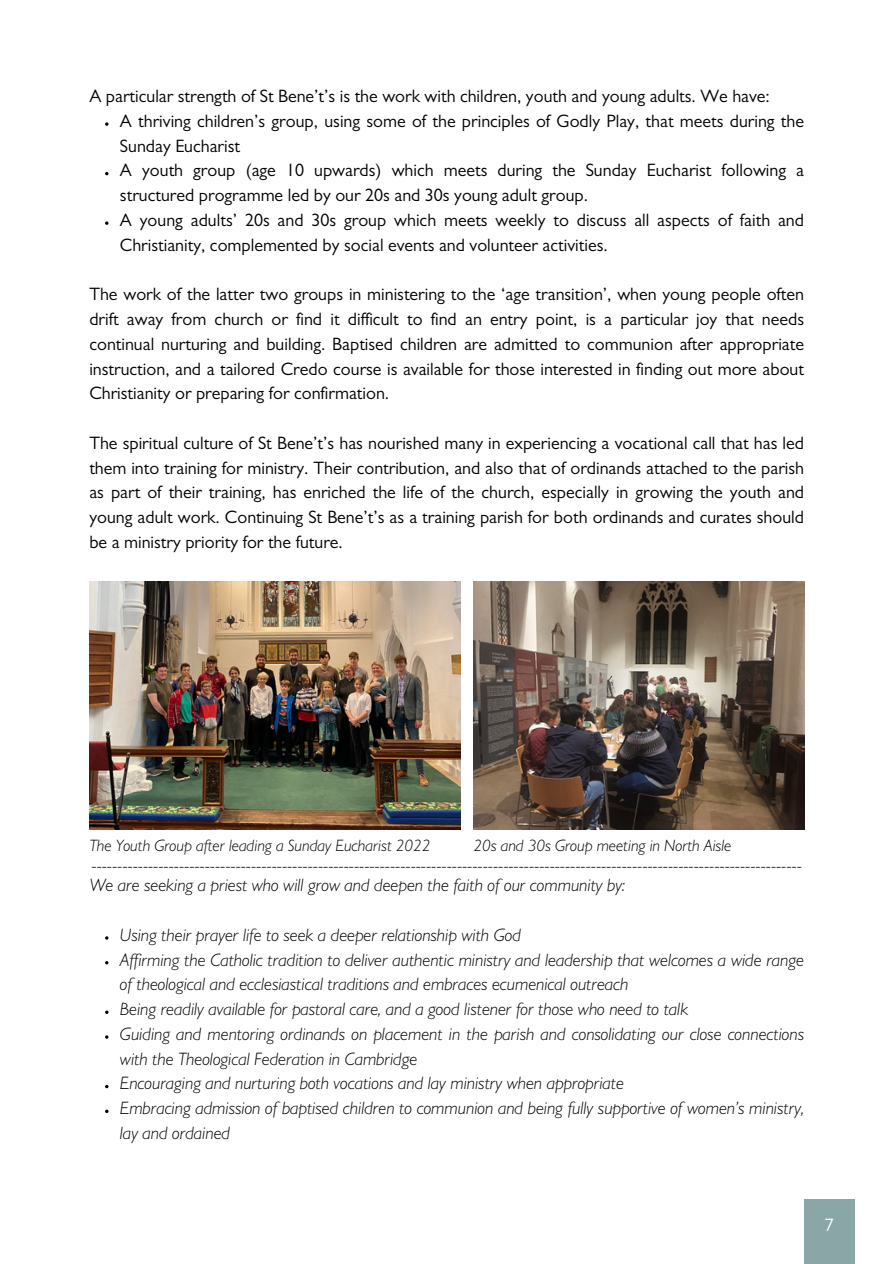
<style>
.page{position:relative;width:893px;height:1264px;background:#fff}
.page>*{position:absolute;margin:0;border:0;box-sizing:border-box;transform-origin:0 0}
.t1{font:18px/24.8px "Gill Sans";color:#000;text-align:justify}
.t2{font:italic 300 18px/24.8px "Gill Sans";color:#000}
.t3{font:18px "Gill Sans";color:#fff}
.t4{font:300 16.5px "Gill Sans";color:#000}
.t5{font:italic 300 16.5px "Gill Sans";color:#000}
</style>
<div class="page">
<div style="left:804px;top:1198px;width:50px;height:65px;background:#8ba6a6"></div>
<img style="left:89px;top:581px;width:372px;height:248px">
<img style="left:473px;top:581px;width:331px;height:248px">
<svg style="left:105px;top:122px;width:3px;height:4px"></svg>
<svg style="left:105px;top:221px;width:3px;height:4px"></svg>
<p class="t1" style="left:120px;top:86px;width:685px;text-align:left;text-indent:-31px">A particular strength of St Bene’t’s is the work with children, youth and young adults. We have:<br>A thriving children’s group, using some of the principles of Godly Play, that meets during the Sunday Eucharist<br>A youth group (age 10 upwards) which meets during the Sunday Eucharist following a structured programme led by our 20s and 30s young adult group.<br>A young adults’ 20s and 30s group which meets weekly to discuss all aspects of faith and Christianity, complemented by social events and volunteer activities.</p>
<p class="t1" style="left:89px;top:284px;width:716px">The work of the latter two groups in ministering to the ‘age transition’, when young people often drift away from church or find it difficult to find an entry point, is a particular joy that needs continual nurturing and building. Baptised children are admitted to communion after appropriate instruction, and a tailored Credo course is available for those interested in finding out more about Christianity or preparing for confirmation.</p>
<p class="t1" style="left:89px;top:433px;width:716px">The spiritual culture of St Bene’t’s has nourished many in experiencing a vocational call that has led them into training for ministry. Their contribution, and also that of ordinands attached to the parish as part of their training, has enriched the life of the church, especially in growing the youth and young adult work. Continuing St Bene’t’s as a training parish for both ordinands and curates should be a ministry priority for the future.</p>
<p class="t5" style="left:89px;top:839px;width:342px">The Youth Group after leading a Sunday Eucharist 2022</p>
<p class="t5" style="left:473px;top:839px;width:259px">20s and 30s Group meeting in North Aisle</p>
<p class="t4" style="left:91px;top:859px;width:711px">------------------------------------------------------------------------------------------------------------------------------------------</p>
<p class="t2" style="left:89px;top:875px;width:537px">We are seeking a priest who will grow and deepen the faith of our community by:</p>
<p class="t2" style="left:120px;top:925px;width:685px">Using their prayer life to seek a deeper relationship with God<br>Affirming the Catholic tradition to deliver authentic ministry and leadership that welcomes a wide range of theological and ecclesiastical traditions and embraces ecumenical outreach<br>Being readily available for pastoral care, and a good listener for those who need to talk<br>Guiding and mentoring ordinands on placement in the parish and consolidating our close connections with the Theological Federation in Cambridge<br>Encouraging and nurturing both vocations and lay ministry when appropriate<br>Embracing admission of baptised children to communion and being fully supportive of women’s ministry, lay and ordained</p>
<p class="t3" style="left:824px;top:1219px;width:10px">7</p>
</div>
